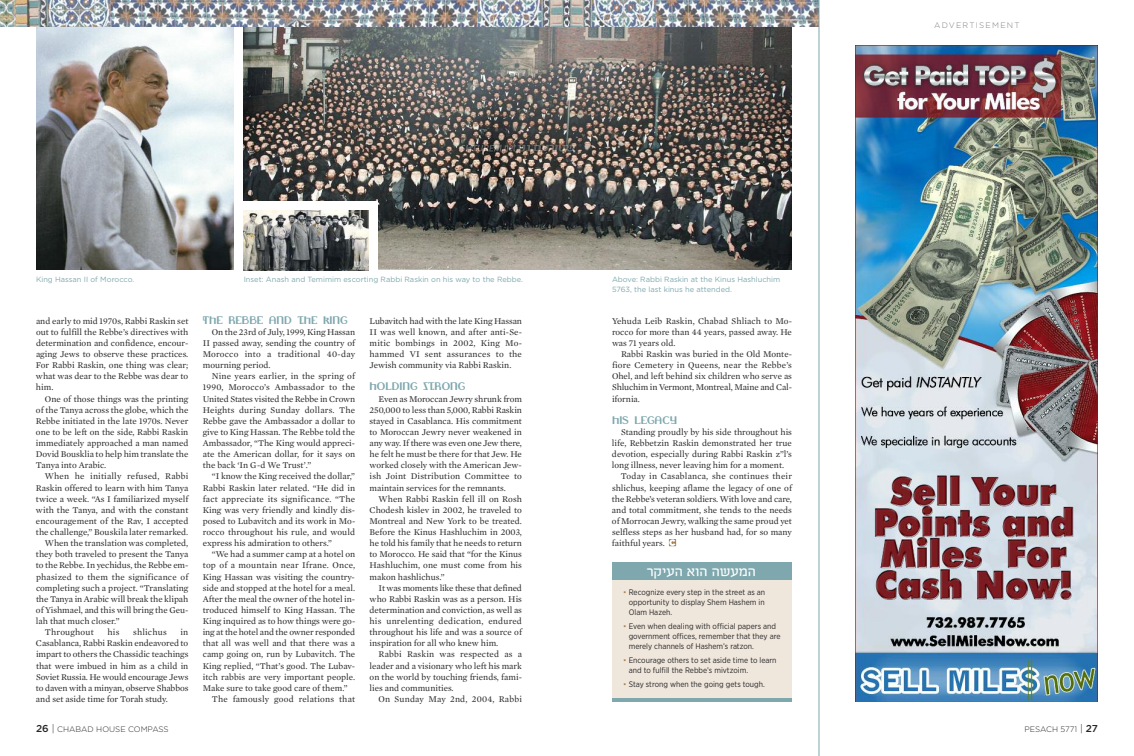
<style>
.page{position:relative;width:1134px;height:756px;background:#fff}
.page>*{position:absolute;margin:0;border:0;box-sizing:border-box;transform-origin:0 0}
.t1{font:18px "Fb Geula";color:#fff}
.t2{font:700 11px "Zagora";color:#7fa8ae}
.t3{font:9px/11.1px "Mercury Text G1 Roman";color:#272627;text-align:justify}
.t4{font:9px "Mercury Text G1 Roman";letter-spacing:.02em;color:#272627}
.t5{font:8px/10px "Gotham Narrow";color:#272627}
.t6{font:300 8px "Gotham";color:#272627}
.t7{font:300 8px "Gotham";letter-spacing:.15em;color:#7d7d7d}
.t8{font:7.5px/10px "Gotham";color:#7fa8ae}
.s1{color:#ad804f}
.s2{font-weight:500;font-size:10px}
.s3{font-size:10px}
</style>
<div class="page">
<svg style="left:669px;top:539px;width:7px;height:7px"></svg>
<div style="left:612px;top:567px;width:180px;height:135px;background:#efe6dc"></div>
<img style="left:243px;top:27px;width:549px;height:243px">
<img style="left:36px;top:27px;width:198px;height:243px">
<div style="left:239px;top:202px;width:138px;height:73px;background:#fff"></div>
<img style="left:243px;top:211px;width:125px;height:59px">
<img style="left:567px;top:0;width:251px;height:27px">
<img style="left:0;top:0;width:567px;height:27px">
<img style="left:855px;top:45px;width:243px;height:657px">
<hr style="left:818px;top:0;width:1px;height:756px;background:#7fa8ae">
<div style="left:612px;top:562px;width:180px;height:18px;background:#7fa8ae"></div>
<hr style="left:612px;top:698px;width:180px;height:4px;background:#7fa8ae">
<p class="t8" style="left:36px;top:275px;width:100px">king hassan ii of Morocco.</p>
<p class="t8" style="left:244px;top:275px;width:281px">inset: anash and temimim escorting rabbi raskin on his way to the rebbe.</p>
<p class="t8" style="left:612px;top:275px;width:170px">above: rabbi raskin at the kinus hashluchim<br>5763, the last kinus he attended.</p>
<p class="t3" style="left:36px;top:315px;width:154px">and early to mid 1970s, Rabbi Raskin set out to fulfill the Rebbe’s directives with determination and confidence, encour&shy;aging Jews to observe these practices.<br>For Rabbi Raskin, one thing was clear; what was dear to the Rebbe was dear to him.</p>
<p class="t3" style="left:36px;top:393px;width:154px;text-indent:9px">One of those things was the printing of the Tanya across the globe, which the Rebbe initiated in the late 1970s. Never one to be left on the side, Rabbi Raskin immediately approached a man named Dovid Bousklia to help him translate the Tanya into Arabic.</p>
<p class="t4" style="left:45px;top:471px;width:145px">When he initially refused, Rabbi</p>
<p class="t3" style="left:36px;top:482px;width:154px">Raskin offered to learn with him Tanya</p>
<p class="t3" style="left:36px;top:493px;width:154px">twice a week. “As I familiarized myself</p>
<p class="t3" style="left:36px;top:504px;width:154px">with the Tanya, and with the constant</p>
<p class="t3" style="left:36px;top:515px;width:154px">encouragement of the Rav, I accepted</p>
<p class="t3" style="left:36px;top:526px;width:154px">the challenge,” Bouskila later remarked.</p>
<p class="t3" style="left:45px;top:538px;width:145px">When the translation was completed,</p>
<p class="t3" style="left:36px;top:549px;width:154px">they both traveled to present the Tanya</p>
<p class="t3" style="left:36px;top:560px;width:154px">to the Rebbe. In yechidus, the Rebbe em-</p>
<p class="t4" style="left:36px;top:571px;width:154px">phasized to them the significance of</p>
<p class="t3" style="left:36px;top:582px;width:154px">completing such a project. “Translating</p>
<p class="t3" style="left:36px;top:593px;width:154px">the Tanya in Arabic will break the klipah</p>
<p class="t3" style="left:36px;top:604px;width:154px">of Yishmael, and this will bring the Geu-</p>
<p class="t3" style="left:36px;top:615px;width:85px">lah that much closer.”</p>
<p class="t4" style="left:45px;top:627px;width:50px">Throughout</p>
<p class="t3" style="left:108px;top:627px;width:13px">his</p>
<p class="t4" style="left:133px;top:627px;width:35px">shlichus</p>
<p class="t3" style="left:36px;top:627px;width:154px;text-indent:145px">in Casablanca, Rabbi Raskin endeavored to impart to others the Chassidic teachings that were imbued in him as a child in Soviet Russia. He would encourage Jews to daven with a minyan, observe Shabbos and set aside time for Torah study.</p>
<p class="t2" style="left:203px;top:314px;width:146px">THE REBBE AND THE KING</p>
<p class="t3" style="left:203px;top:326px;width:154px;text-indent:9px">On the 23rd of July, 1999, King Hassan II passed away, sending the country of Morocco into a traditional 40-day mourning period.</p>
<p class="t3" style="left:203px;top:371px;width:154px;text-indent:9px">Nine years earlier, in the spring of 1990, Morocco’s Ambassador to the United States visited the Rebbe in Crown Heights during Sunday dollars. The Rebbe gave the Ambassador a dollar to give to King Hassan. The Rebbe told the Ambassador, “The King would appreci&shy;ate the American dollar, for it says on the back ‘In G-d We Trust’.”</p>
<p class="t3" style="left:203px;top:471px;width:154px;text-indent:9px">“I know the King received the dollar,” Rabbi Raskin later related. “He did in fact appreciate its significance. “The King was very friendly and kindly dis&shy;posed to Lubavitch and its work in Mo&shy;rocco throughout his rule, and would express his admiration to others.”</p>
<p class="t3" style="left:212px;top:549px;width:145px">“We had a summer camp at a hotel on</p>
<p class="t4" style="left:203px;top:560px;width:154px">top of a mountain near Ifrane. Once,</p>
<p class="t3" style="left:203px;top:571px;width:154px">King Hassan was visiting the country-</p>
<p class="t3" style="left:203px;top:582px;width:154px">side and stopped at the hotel for a meal.</p>
<p class="t3" style="left:203px;top:593px;width:154px">After the meal the owner of the hotel in-</p>
<p class="t3" style="left:203px;top:604px;width:154px">troduced himself to King Hassan. The</p>
<p class="t3" style="left:203px;top:615px;width:154px">King inquired as to how things were go-</p>
<p class="t3" style="left:203px;top:627px;width:154px">ing at the hotel and the owner responded</p>
<p class="t3" style="left:203px;top:638px;width:154px">that all was well and that there was a</p>
<p class="t3" style="left:203px;top:649px;width:154px">camp going on, run by Lubavitch. The</p>
<p class="t3" style="left:203px;top:660px;width:154px">King replied, “That’s good. The Lubav-</p>
<p class="t3" style="left:203px;top:671px;width:154px">itch rabbis are very important people.</p>
<p class="t3" style="left:203px;top:682px;width:146px">Make sure to take good care of them.”</p>
<p class="t4" style="left:212px;top:694px;width:145px">The famously good relations that</p>
<p class="t3" style="left:370px;top:315px;width:154px">Lubavitch had with the late King Hassan II was well known, and after anti-Se&shy;mitic bombings in 2002, King Mo&shy;hammed VI sent assurances to the Jewish community via Rabbi Raskin.</p>
<p class="t2" style="left:370px;top:380px;width:97px">HOLDING STRONG</p>
<p class="t3" style="left:370px;top:393px;width:154px;text-indent:9px">Even as Moroccan Jewry shrunk from 250,000 to less than 5,000, Rabbi Raskin stayed in Casablanca. His commitment to Moroccan Jewry never weakened in any way. If there was even one Jew there, he felt he must be there for that Jew. He worked closely with the American Jew&shy;ish Joint Distribution Committee to maintain services for the remnants.</p>
<p class="t3" style="left:370px;top:493px;width:154px;text-indent:9px">When Rabbi Raskin fell ill on Rosh Chodesh kislev in 2002, he traveled to Montreal and New York to be treated.<br>Before the Kinus Hashluchim in 2003, he told his family that he needs to return to Morocco. He said that “for the Kinus Hashluchim, one must come from his makon hashlichus.”</p>
<p class="t3" style="left:370px;top:582px;width:154px;text-indent:9px">It was moments like these that defined who Rabbi Raskin was as a person. His determination and conviction, as well as his unrelenting dedication, endured throughout his life and was a source of inspiration for all who knew him.</p>
<p class="t3" style="left:370px;top:649px;width:154px;text-indent:9px">Rabbi Raskin was respected as a leader and a visionary who left his mark on the world by touching friends, fami&shy;lies and communities.</p>
<p class="t4" style="left:379px;top:694px;width:145px">On Sunday May 2nd, 2004, Rabbi</p>
<p class="t3" style="left:612px;top:315px;width:182px">Yehuda Leib Raskin, Chabad Shliach to Mo&shy;rocco for more than 44 years, passed away. He was 71 years old.</p>
<p class="t3" style="left:612px;top:348px;width:182px;text-indent:9px">Rabbi Raskin was buried in the Old Monte&shy;fiore Cemetery in Queens, near the Rebbe’s Ohel, and left behind six children who serve as Shluchim in Vermont, Montreal, Maine and Cal&shy;ifornia.</p>
<p class="t2" style="left:612px;top:414px;width:67px">HIS LEGACY</p>
<p class="t3" style="left:621px;top:426px;width:172px">Standing proudly by his side throughout his</p>
<p class="t3" style="left:612px;top:437px;width:181px">life, Rebbetzin Raskin demonstrated her true</p>
<p class="t3" style="left:612px;top:449px;width:181px">devotion, especially during Rabbi Raskin z”l’s</p>
<p class="t3" style="left:612px;top:460px;width:174px">long illness, never leaving him for a moment.</p>
<p class="t4" style="left:621px;top:471px;width:173px">Today in Casablanca, she continues their</p>
<p class="t3" style="left:612px;top:482px;width:181px">shlichus, keeping aflame the legacy of one of</p>
<p class="t3" style="left:612px;top:493px;width:182px">the Rebbe’s veteran soldiers. With love and care,</p>
<p class="t3" style="left:612px;top:504px;width:181px">and total commitment, she tends to the needs</p>
<p class="t3" style="left:612px;top:515px;width:181px">of Morrocan Jewry, walking the same proud yet</p>
<p class="t3" style="left:612px;top:526px;width:181px">selfless steps as her husband had, for so many</p>
<p class="t3" style="left:612px;top:538px;width:54px">faithful years.</p>
<h1 class="t1" style="left:647px;top:561px;width:111px">הע י קר ה ו א המעשה</h1>
<p class="t5" style="left:629px;top:588px;width:138px;text-align:justify;text-indent:-5px"><span class="s1">•</span> Recognize every step in the street as an opportunity to display Shem Hashem in Olam Hazeh.</p>
<p class="t5" style="left:629px;top:622px;width:153px;text-indent:-5px"><span class="s1">•</span> Even when dealing with official papers and government offices, remember that they are merely channels of Hashem’s ratzon.</p>
<p class="t5" style="left:629px;top:656px;width:149px;text-indent:-5px"><span class="s1">•</span> Encourage others to set aside time to learn and to fulfill the Rebbe’s mivtzoim.</p>
<p class="t5" style="left:623px;top:680px;width:143px"><span class="s1">•</span> Stay strong when the going gets tough.</p>
<p class="t7" style="left:934px;top:23px;width:87px">ADvERTISEMENT</p>
<p class="t6" style="left:36px;top:727px;width:134px"><span class="s2">26</span> <span class="s3">|</span> CHABAD HOuSE COMPASS</p>
<p class="t6" style="left:1024px;top:727px;width:75px">PESACH 5771 <span class="s3">|</span> <span class="s2">27</span></p>
</div>
